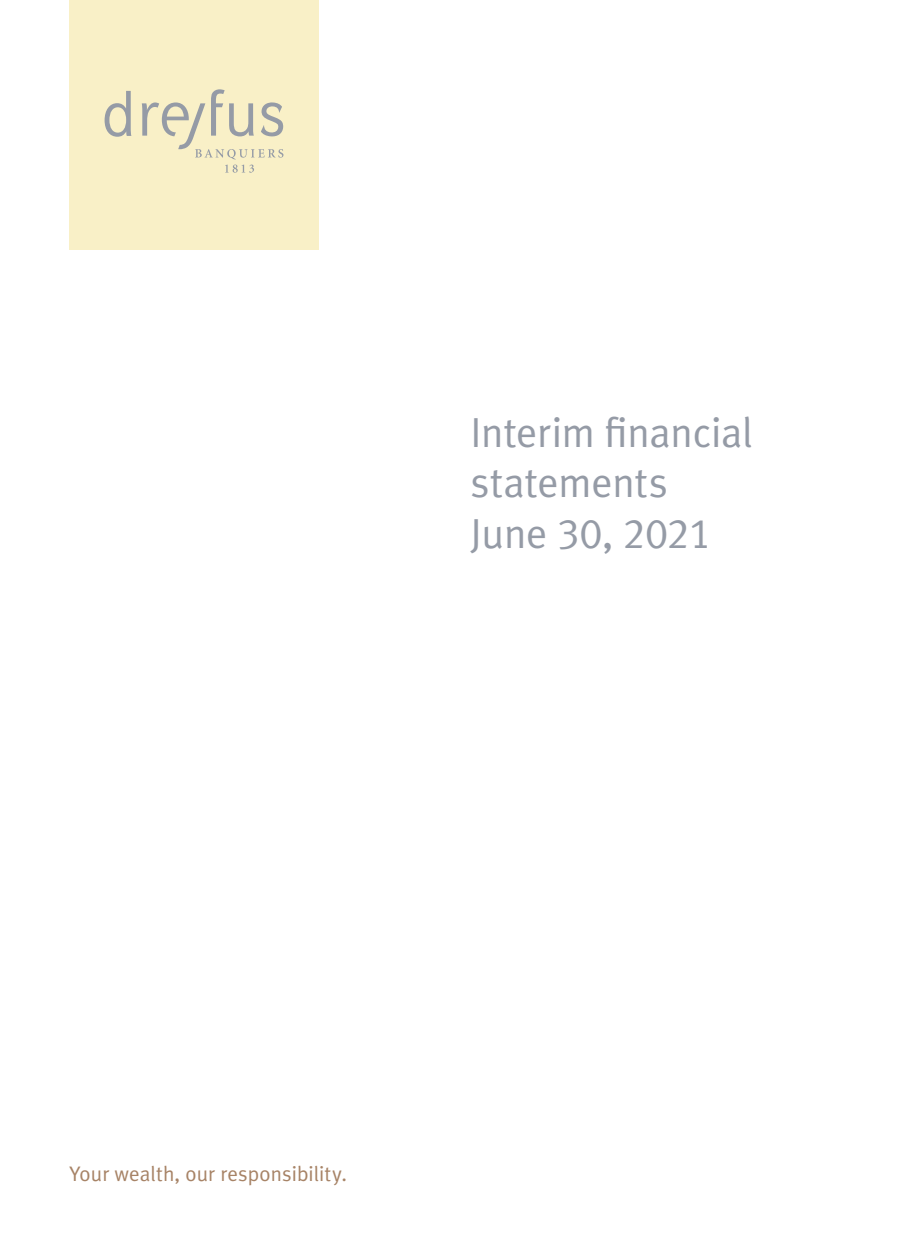
<style>
.page{position:relative;width:903px;height:1241px;background:#fff}
.page>*{position:absolute;margin:0;border:0;box-sizing:border-box;transform-origin:0 0}
.t1{font:42px "Meta Plus Normal";letter-spacing:-.005em;color:#959ba6}
.t2{font:42px "Meta Plus Normal Caps";letter-spacing:-.01em;color:#959ba6}
.t3{font:21px "Meta Plus Normal";letter-spacing:.005em;color:#a78366}
.s1{font-family:"Meta Plus Normal"}
</style>
<div class="page">
<div style="left:69px;top:0;width:250px;height:249px;background:#f9f0c7"></div>
<svg style="left:105px;top:91px;width:26px;height:46px"></svg>
<svg style="left:142px;top:89px;width:141px;height:84px"></svg>
<p class="t1" style="left:470px;top:408px;width:284px">Interim financial</p>
<p class="t1" style="left:470px;top:458px;width:199px">statements</p>
<p class="t2" style="left:470px;top:509px;width:242px"><span class="s1">June</span> 30<span class="s1">,</span> 2021</p>
<p class="t3" style="left:69px;top:1161px;width:279px">Your wealth, our responsibility.</p>
</div>
